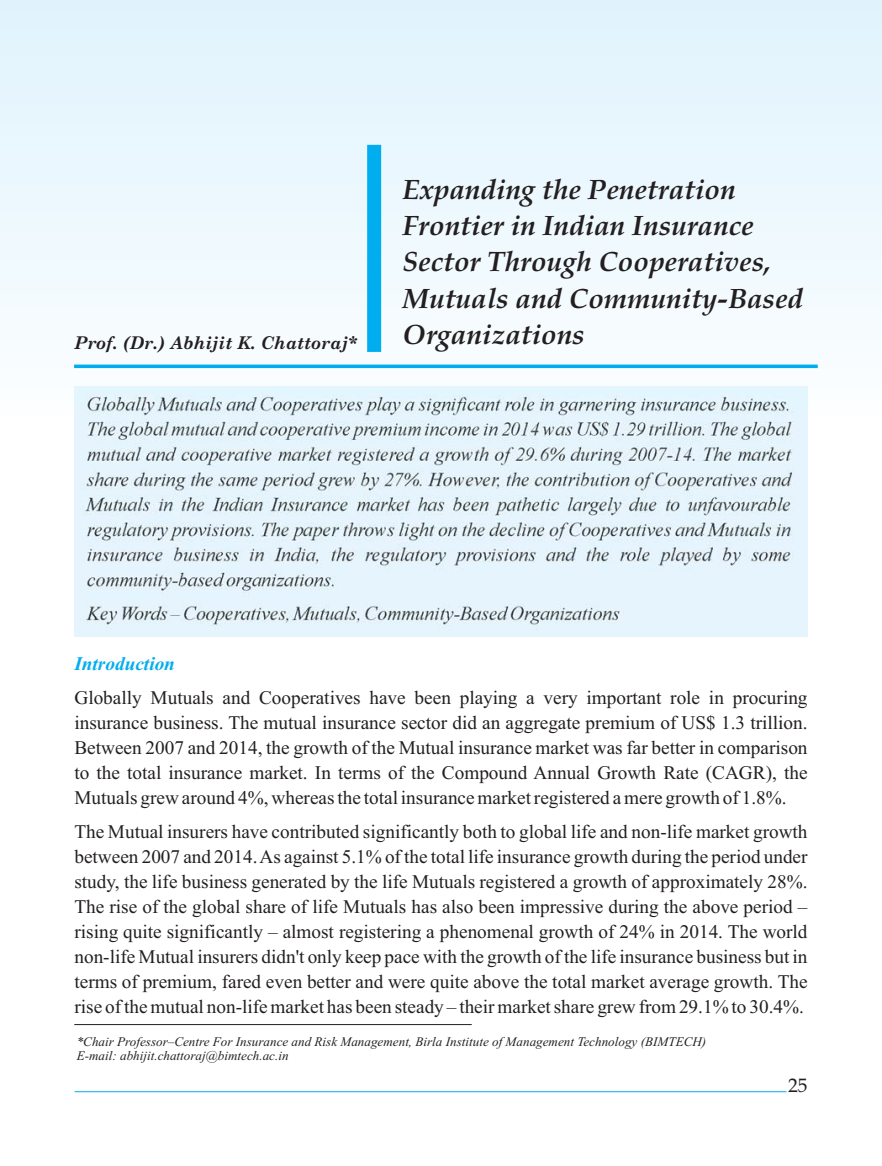
<style>
.page{position:relative;width:882px;height:1166px;background:#fff}
.page>*{position:absolute;margin:0;border:0;box-sizing:border-box;transform-origin:0 0}
.t1{font:italic 700 28px/36.4px "Book Antiqua";color:#231f20}
.t2{font:19.25px/25px "Times New Roman";color:#231f20;text-align:justify}
.t3{font:italic 700 19.25px "Times New Roman";color:#00adef}
.t4{font:19.25px "Book Antiqua";color:#231f20}
.t5{font:italic 700 17.5px "Century Schoolbook";color:#231f20}
.t6{font:italic 13.12px/14.5px "Times New Roman";color:#231f20}
</style>
<div class="page">
<svg style="left:74px;top:364px;width:744px;height:4px;background:#24b8f1"></svg>
<div style="left:367px;top:145px;width:14px;height:207px;background:#00adef"></div>
<hr style="left:74px;top:1024px;width:398px;height:1px;background:#231f20">
<img style="left:75px;top:386px;width:732px;height:250px">
<hr style="left:75px;top:1091px;width:711px;height:1px;background:#00adef">
<p class="t5" style="left:75px;top:332px;width:284px">Prof. (Dr.) Abhijit K. Chattoraj*</p>
<h1 class="t1" style="left:403px;top:175px;width:402px">Expanding the Penetration<br>Frontier in Indian Insurance<br>Sector Through Cooperatives,<br>Mutuals and Community-Based<br>Organizations</h1>
<p class="t3" style="left:74px;top:652px;width:102px">Introduction</p>
<p class="t2" style="left:74px;top:687px;width:735px">Globally Mutuals and Cooperatives have been playing a very important role in procuring insurance business. The mutual insurance sector did an aggregate premium of US$ 1.3 trillion.<br>Between 2007 and 2014, the growth of the Mutual insurance market was far better in comparison to the total insurance market. In terms of the Compound Annual Growth Rate (CAGR), the Mutuals grew around 4%, whereas the total insurance market registered a mere growth of 1.8%.</p>
<p class="t2" style="left:74px;top:820px;width:735px">The Mutual insurers have contributed significantly both to global life and non-life market growth between 2007 and 2014.As against 5.1% of the total life insurance growth during the period under study, the life business generated by the life Mutuals registered a growth of approximately 28%.<br>The rise of the global share of life Mutuals has also been impressive during the above period – rising quite significantly – almost registering a phenomenal growth of 24% in 2014. The world non-life Mutual insurers didn't only keep pace with the growth of the life insurance business but in terms of premium, fared even better and were quite above the total market average growth. The rise of the mutual non-life market has been steady – their market share grew from 29.1% to 30.4%.</p>
<p class="t6" style="left:77px;top:1035px;width:631px">*Chair Professor–Centre For Insurance and Risk Management, Birla Institute of Management Technology (BIMTECH)<br>E-mail: abhijit.chattoraj@bimtech.ac.in</p>
<p class="t4" style="left:788px;top:1074px;width:21px">25</p>
</div>
